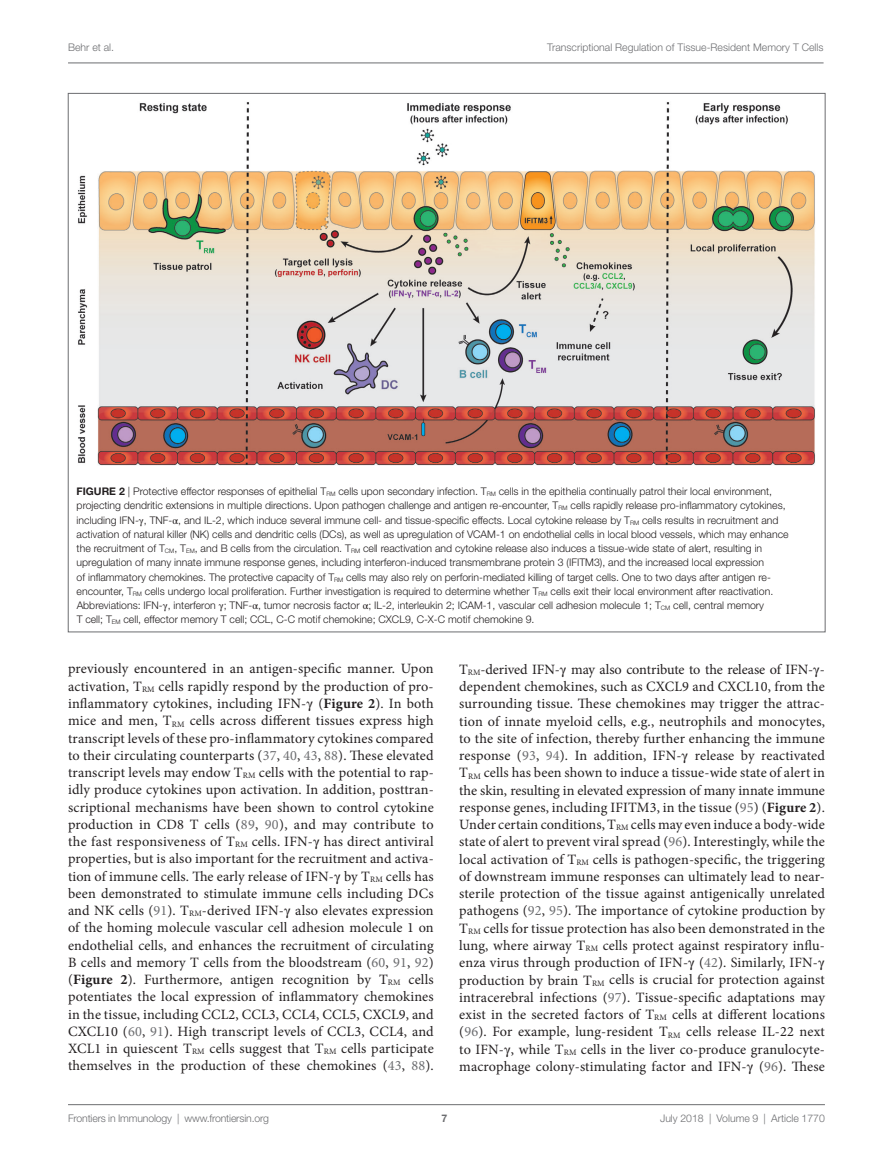
<style>
.page{position:relative;width:893px;height:1170px;background:#fff}
.page>*{position:absolute;margin:0;border:0;box-sizing:border-box;transform-origin:0 0}
.t1{font:14.25px/17.2px "Minion Pro";letter-spacing:.01em;color:#231f20;text-align:justify}
.t2{font:300 10.5px/14.2px "Helvetica Neue LT Std";color:#231f20}
.t3{font:300 10.5px "Helvetica Neue LT Std";color:#6c6d70}
.t4{font:700 10.5px "Helvetica Neue LT Std";color:#6c6d70}
.s1{font-weight:700}
.s2{font-family:"STIX General";font-weight:400}
.s3{font-family:"STIX General"}
.s4{color:#6c6d70}
</style>
<div class="page">
<img style="left:78px;top:102px;width:737px;height:363px">
<hr style="left:68px;top:1104px;width:757px;height:1px;background:#6c6d70">
<hr style="left:68px;top:63px;width:755px;height:1px;background:#6c6d70">
<p class="t3" style="left:68px;top:41px;width:48px">Behr et al.</p>
<p class="t3" style="left:547px;top:41px;width:278px">Transcriptional Regulation of Tissue-Resident Memory T Cells</p>
<p class="t2" style="left:77px;top:484px;width:713px"><span class="s1">FIGURE 2</span> | Protective effector responses of epithelial T<sub>RM</sub> cells upon secondary infection. T<sub>RM</sub> cells in the epithelia continually patrol their local environment, projecting dendritic extensions in multiple directions. Upon pathogen challenge and antigen re-encounter, T<sub>RM</sub> cells rapidly release pro-inflammatory cytokines, including IFN-<span class="s2">γ</span>, TNF-<span class="s2">α</span>, and IL-2, which induce several immune cell- and tissue-specific effects. Local cytokine release by T<sub>RM</sub> cells results in recruitment and activation of natural killer (NK) cells and dendritic cells (DCs), as well as upregulation of VCAM-1 on endothelial cells in local blood vessels, which may enhance the recruitment of T<sub>CM</sub>, T<sub>EM</sub>, and B cells from the circulation. T<sub>RM</sub> cell reactivation and cytokine release also induces a tissue-wide state of alert, resulting in upregulation of many innate immune response genes, including interferon-induced transmembrane protein 3 (IFITM3), and the increased local expression<br>of inflammatory chemokines. The protective capacity of T<sub>RM</sub> cells may also rely on perforin-mediated killing of target cells. One to two days after antigen re&shy;encounter, T<sub>RM</sub> cells undergo local proliferation. Further investigation is required to determine whether T<sub>RM</sub> cells exit their local environment after reactivation.<br>Abbreviations: IFN-<span class="s2">γ</span>, interferon <span class="s2">γ</span>; TNF-<span class="s2">α</span>, tumor necrosis factor <span class="s2">α</span>; IL-2, interleukin 2; ICAM-1, vascular cell adhesion molecule 1; T<sub>CM</sub> cell, central memory<br>T cell; T<sub>EM</sub> cell, effector memory T cell; CCL, C-C motif chemokine; CXCL9, C-X-C motif chemokine 9.</p>
<p class="t1" style="left:68px;top:660px;width:367px">previously encountered in an antigen-specific manner. Upon activation, T<sub>RM</sub> cells rapidly respond by the production of pro&shy;inflammatory cytokines, including IFN-<span class="s3">γ</span> (<span class="s1">Figure 2</span>). In both mice and men, T<sub>RM</sub> cells across different tissues express high transcript levels of these pro-inflammatory cytokines compared to their circulating counterparts (<span class="s4">37</span>, <span class="s4">40</span>, <span class="s4">43</span>, <span class="s4">88</span>). These elevated transcript levels may endow T<sub>RM</sub> cells with the potential to rap&shy;idly produce cytokines upon activation. In addition, posttran&shy;scriptional mechanisms have been shown to control cytokine production in CD8 T cells (<span class="s4">89</span>, <span class="s4">90</span>), and may contribute to the fast responsiveness of T<sub>RM</sub> cells. IFN-<span class="s3">γ</span> has direct antiviral properties, but is also important for the recruitment and activa&shy;tion of immune cells. The early release of IFN-<span class="s3">γ</span> by T<sub>RM</sub> cells has been demonstrated to stimulate immune cells including DCs and NK cells (<span class="s4">91</span>). T<sub>RM</sub>-derived IFN-<span class="s3">γ</span> also elevates expression of the homing molecule vascular cell adhesion molecule 1 on endothelial cells, and enhances the recruitment of circulating B cells and memory T cells from the bloodstream (<span class="s4">60</span>, <span class="s4">91</span>, <span class="s4">92</span>) (<span class="s1">Figure 2</span>). Furthermore, antigen recognition by T<sub>RM</sub> cells potentiates the local expression of inflammatory chemokines in the tissue, including CCL2, CCL3, CCL4, CCL5, CXCL9, and CXCL10 (<span class="s4">60</span>, <span class="s4">91</span>). High transcript levels of CCL3, CCL4, and XCL1 in quiescent T<sub>RM</sub> cells suggest that T<sub>RM</sub> cells participate themselves in the production of these chemokines (<span class="s4">43</span>, <span class="s4">88</span>).</p>
<p class="t1" style="left:459px;top:660px;width:367px">T<sub>RM</sub>-derived IFN-<span class="s3">γ</span> may also contribute to the release of IFN-<span class="s3">γ&shy;</span>dependent chemokines, such as CXCL9 and CXCL10, from the surrounding tissue. These chemokines may trigger the attrac&shy;tion of innate myeloid cells, e.g., neutrophils and monocytes, to the site of infection, thereby further enhancing the immune response (<span class="s4">93</span>, <span class="s4">94</span>). In addition, IFN-<span class="s3">γ</span> release by reactivated T<sub>RM</sub> cells has been shown to induce a tissue-wide state of alert in the skin, resulting in elevated expression of many innate immune response genes, including IFITM3, in the tissue (<span class="s4">95</span>) (<span class="s1">Figure 2</span>).<br>Under certain conditions, T<sub>RM</sub> cells may even induce a body-wide state of alert to prevent viral spread (<span class="s4">96</span>). Interestingly, while the local activation of T<sub>RM</sub> cells is pathogen-specific, the triggering of downstream immune responses can ultimately lead to near&shy;sterile protection of the tissue against antigenically unrelated pathogens (<span class="s4">92</span>, <span class="s4">95</span>). The importance of cytokine production by T<sub>RM</sub> cells for tissue protection has also been demonstrated in the lung, where airway T<sub>RM</sub> cells protect against respiratory influ&shy;enza virus through production of IFN-<span class="s3">γ</span> (<span class="s4">42</span>). Similarly, IFN-<span class="s3">γ </span>production by brain T<sub>RM</sub> cells is crucial for protection against intracerebral infections (<span class="s4">97</span>). Tissue-specific adaptations may exist in the secreted factors of T<sub>RM</sub> cells at different locations (<span class="s4">96</span>). For example, lung-resident T<sub>RM</sub> cells release IL-22 next to IFN-<span class="s3">γ</span>, while T<sub>RM</sub> cells in the liver co-produce granulocyte&shy;macrophage colony-stimulating factor and IFN-<span class="s3">γ</span> (<span class="s4">96</span>). These</p>
<p class="t3" style="left:68px;top:1111px;width:203px">Frontiers in Immunology | www.frontiersin.org</p>
<p class="t3" style="left:660px;top:1111px;width:166px">July 2018 | Volume 9 | Article 1770</p>
<p class="t4" style="left:441px;top:1111px;width:7px">7</p>
</div>
